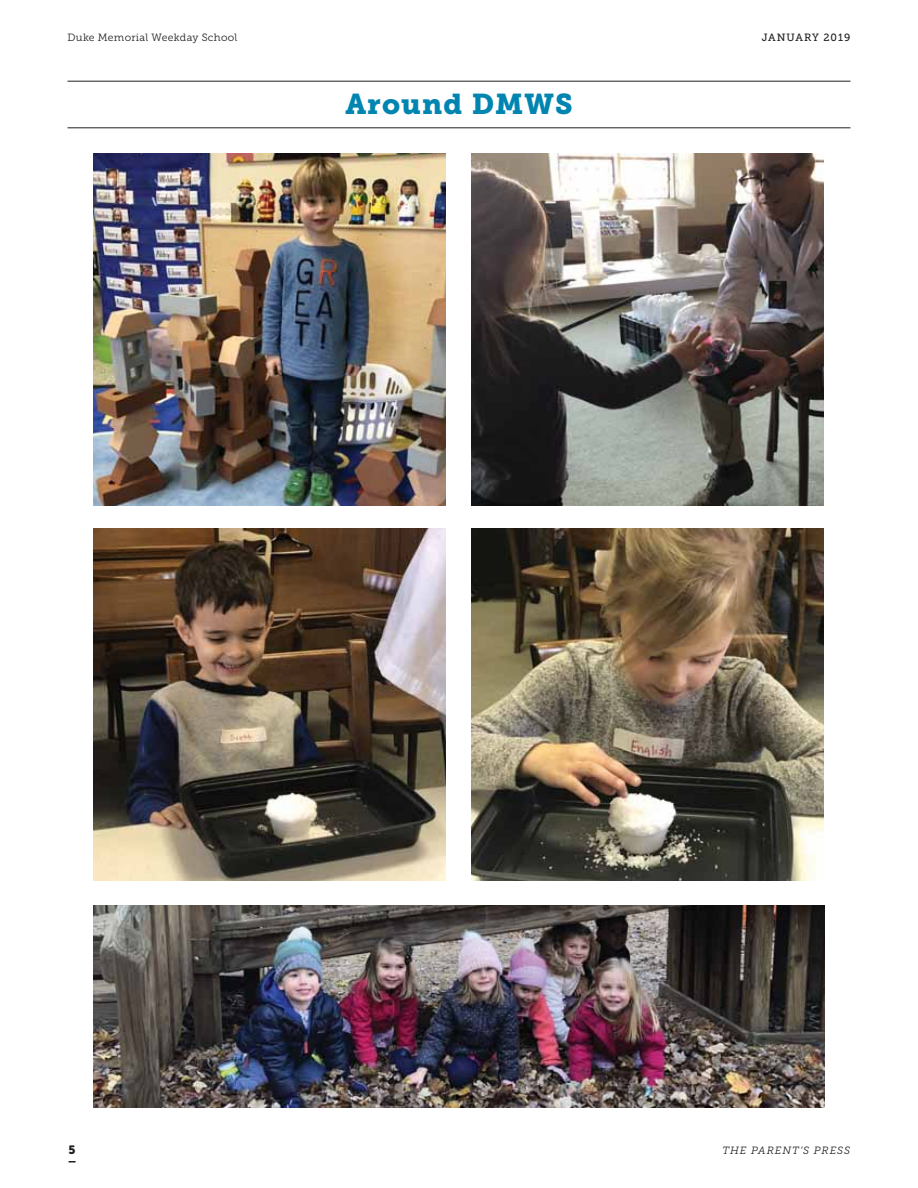
<style>
.page{position:relative;width:918px;height:1188px;background:#fff}
.page>*{position:absolute;margin:0;border:0;box-sizing:border-box;transform-origin:0 0}
.t1{font:28.5px "Museo Slab 900";letter-spacing:.04em;color:#0085b1}
.t2{font:12px "Museo Sans 900";color:#231f20}
.t3{font:10.5px "Museo Slab 300";letter-spacing:.025em;color:#231f20}
.t4{font:italic 10.5px "Museo Slab 300";letter-spacing:.09em;color:#231f20}
.t5{font:10.5px "Museo Slab 500";letter-spacing:.09em;color:#231f20}
</style>
<div class="page">
<svg style="left:69px;top:1161px;width:7px;height:2px"></svg>
<hr style="left:68px;top:81px;width:783px;height:1px;background:#231f20">
<hr style="left:68px;top:128px;width:783px;height:1px;background:#231f20">
<img style="left:94px;top:153px;width:351px;height:352px">
<img style="left:94px;top:529px;width:351px;height:351px">
<img style="left:94px;top:905px;width:730px;height:202px">
<img style="left:472px;top:153px;width:351px;height:352px">
<img style="left:472px;top:529px;width:351px;height:351px">
<p class="t3" style="left:68px;top:32px;width:171px">Duke Memorial Weekday School</p>
<p class="t5" style="left:762px;top:32px;width:90px">JANUARY 2019</p>
<h1 class="t1" style="left:345px;top:94px;width:229px">Around DMWS</h1>
<p class="t2" style="left:69px;top:1143px;width:9px">5</p>
<p class="t4" style="left:722px;top:1144px;width:129px">THE PARENT’S PRESS</p>
</div>
